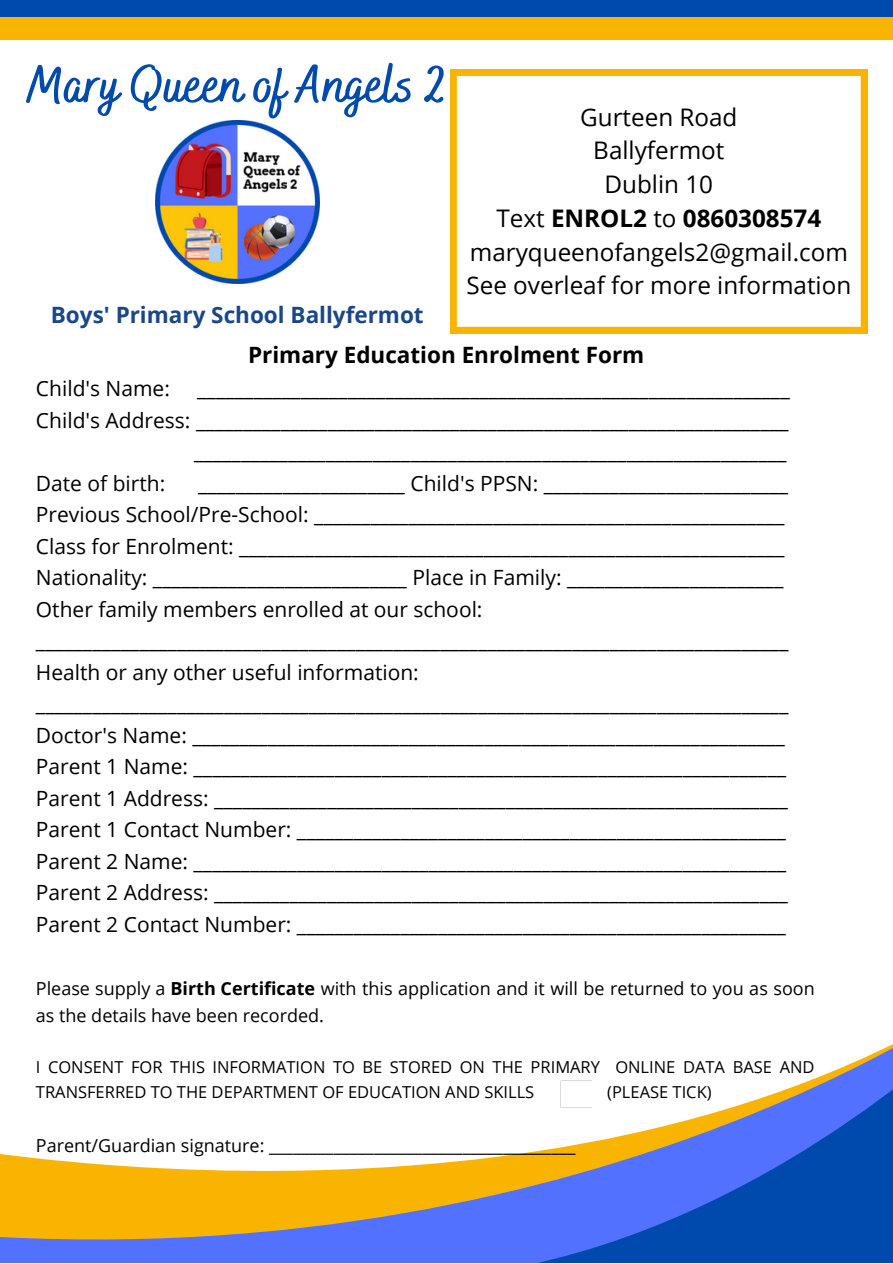
<style>
.page{position:relative;width:893px;height:1264px;background:#fff}
.page>*{position:absolute;margin:0;border:0;box-sizing:border-box;transform-origin:0 0}
.t1{font:700 52.35px "Bakerie Smooth";color:#004aad}
.t2{font:24.3px/33.8px "Open Sans";color:#000;text-align:center}
.t3{font:700 22.5px "Open Sans";color:#1a4789}
.t4{font:700 22.5px "Open Sans";color:#000}
.t5{font:21px/31.5px "Open Sans";color:#000}
.t6{font:18px/27px "Open Sans";color:#000}
.t7{font:16.5px/24.8px "Open Sans";color:#000}
.s1{font-weight:700}
</style>
<div class="page">
<svg style="left:0;top:1152px;width:530px;height:110px;background:#c1a674"></svg>
<svg style="left:530px;top:1044px;width:362px;height:218px"></svg>
<div style="left:0;top:0;width:892px;height:40px;background:#f9b401"></div>
<div style="left:0;top:0;width:892px;height:17px;background:#004aad"></div>
<svg style="left:450px;top:69px;width:417px;height:265px"></svg>
<img style="left:156px;top:121px;width:163px;height:163px">
<svg style="left:560px;top:1080px;width:32px;height:27px"></svg>
<h1 class="t1" style="left:27px;top:54px;width:422px">Mary Queen of Angels 2</h1>
<p class="t2" style="left:466px;top:99px;width:386px">Gurteen Road<br>Ballyfermot<br>Dublin 10<br>Text <span class="s1">ENROL2</span> to <span class="s1">0860308574 </span>maryqueenofangels2@gmail.com<br>See overleaf for more information</p>
<p class="t3" style="left:51px;top:299px;width:374px">Boys' Primary School Ballyfermot</p>
<p class="t4" style="left:248px;top:339px;width:397px">Primary Education Enrolment Form</p>
<p class="t5" style="left:36px;top:372px;width:135px">Child's Name:</p>
<p class="t5" style="left:197px;top:372px;width:594px">_______________________________________________________________</p>
<p class="t5" style="left:36px;top:404px;width:754px">Child's Address: _______________________________________________________________</p>
<p class="t5" style="left:194px;top:435px;width:594px">_______________________________________________________________</p>
<p class="t5" style="left:36px;top:467px;width:131px">Date of birth:</p>
<p class="t5" style="left:36px;top:467px;width:753px;text-indent:162px">______________________ Child's PPSN: __________________________ Previous School/Pre-School: __________________________________________________ Class for Enrolment: __________________________________________________________ Nationality: ___________________________ Place in Family: _______________________ Other family members enrolled at our school: ________________________________________________________________________________ Health or any other useful information: ________________________________________________________________________________ Doctor's Name: _______________________________________________________________ Parent 1 Name: _______________________________________________________________ Parent 1 Address: _____________________________________________________________ Parent 1 Contact Number: ____________________________________________________ Parent 2 Name: _______________________________________________________________ Parent 2 Address: _____________________________________________________________ Parent 2 Contact Number: ____________________________________________________</p>
<p class="t6" style="left:36px;top:974px;width:780px">Please supply a <span class="s1">Birth Certificate</span> with this application and it will be returned to you as soon as the details have been recorded.</p>
<p class="t7" style="left:36px;top:1054px;width:780px">I CONSENT FOR THIS INFORMATION TO BE STORED ON THE PRIMARY ONLINE DATA BASE AND<br>TRANSFERRED TO THE DEPARTMENT OF EDUCATION AND SKILLS</p>
<p class="t7" style="left:607px;top:1079px;width:106px">(PLEASE TICK)</p>
<p class="t6" style="left:36px;top:1131px;width:541px">Parent/Guardian signature: ______________________________________</p>
</div>
